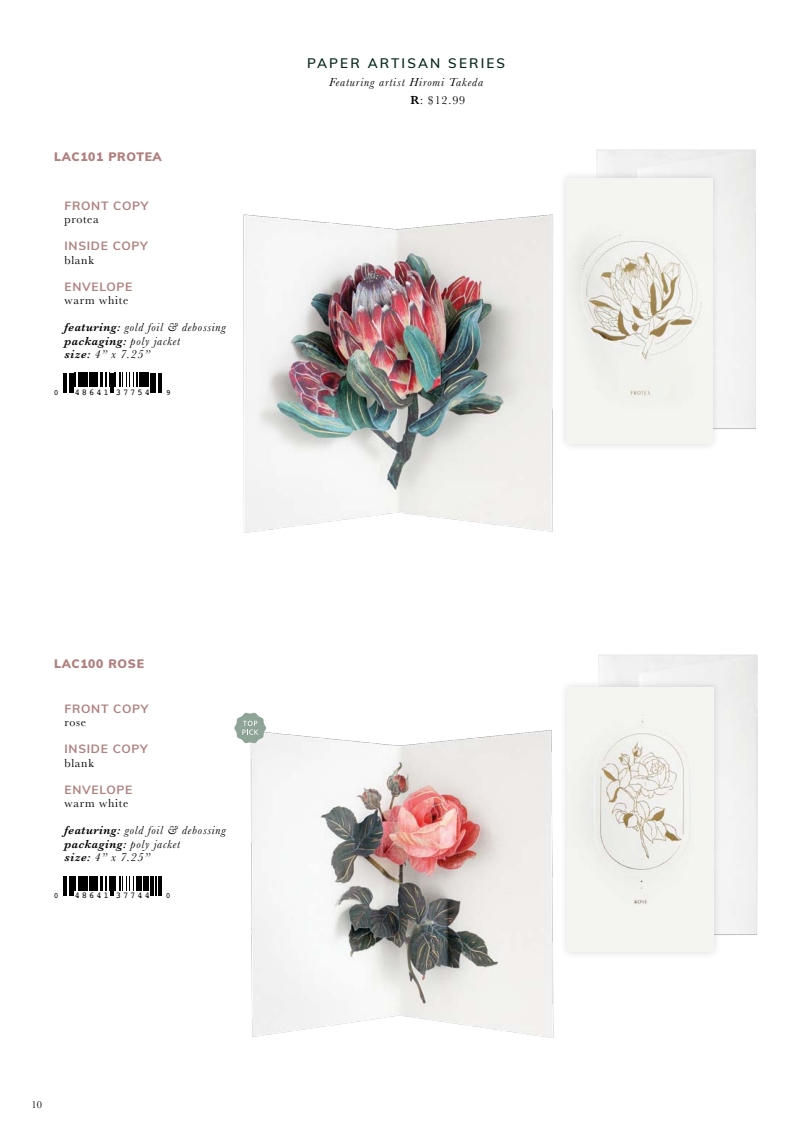
<style>
.page{position:relative;width:810px;height:1134px;background:#fff}
.page>*{position:absolute;margin:0;border:0;box-sizing:border-box;transform-origin:0 0}
.t1{font:600 13.5px "Muli";letter-spacing:.16em;color:#06261b}
.t2{font:italic 12px/13.5px "Baskerville";letter-spacing:.06em;color:#000}
.t3{font:700 12px "Muli";letter-spacing:.06em;color:#af817f}
.t4{font:12px "Baskerville";letter-spacing:.06em;color:#000}
.t5{font:900 12px "Muli";letter-spacing:.06em;color:#af817f}
.t6{font:10.5px "Baskerville";color:#000}
.t7{font:8.85px "Frutiger";letter-spacing:.22em;color:#000}
.t8{font:7.95px "Frutiger";color:#000}
.s1{font-weight:600}
.s2{font-weight:600;font-style:normal}
.s3{font-style:normal}
</style>
<div class="page">
<div style="left:596px;top:149px;width:160px;height:280px;background:#f1f1f1"></div>
<div style="left:598px;top:654px;width:159px;height:281px;background:#f1f1f1"></div>
<div style="left:558px;top:170px;width:162px;height:282px;background:#000;opacity:.15"></div>
<img style="left:566px;top:179px;width:146px;height:264px">
<div style="left:559px;top:679px;width:162px;height:281px;background:#000;opacity:.15"></div>
<img style="left:568px;top:687px;width:146px;height:265px">
<img style="left:243px;top:211px;width:317px;height:322px">
<img style="left:250px;top:730px;width:304px;height:308px">
<svg style="left:63px;top:373px;width:3px;height:19px"></svg>
<hr style="left:69px;top:373px;width:3px;height:19px;background:#000">
<svg style="left:73px;top:373px;width:17px;height:19px"></svg>
<hr style="left:91px;top:373px;width:4px;height:14px;background:#000">
<svg style="left:96px;top:373px;width:41px;height:19px"></svg>
<hr style="left:139px;top:373px;width:4px;height:14px;background:#000">
<svg style="left:144px;top:373px;width:1px;height:14px"></svg>
<hr style="left:146px;top:373px;width:3px;height:14px;background:#000">
<hr style="left:151px;top:373px;width:3px;height:19px;background:#000">
<svg style="left:155px;top:373px;width:6px;height:19px"></svg>
<svg style="left:63px;top:877px;width:3px;height:19px"></svg>
<hr style="left:69px;top:877px;width:3px;height:19px;background:#000">
<svg style="left:73px;top:877px;width:17px;height:19px"></svg>
<hr style="left:91px;top:877px;width:4px;height:14px;background:#000">
<svg style="left:96px;top:877px;width:41px;height:19px"></svg>
<hr style="left:138px;top:877px;width:4px;height:14px;background:#000">
<svg style="left:144px;top:877px;width:1px;height:14px"></svg>
<hr style="left:146px;top:877px;width:3px;height:14px;background:#000">
<hr style="left:151px;top:877px;width:3px;height:19px;background:#000">
<svg style="left:156px;top:877px;width:5px;height:19px"></svg>
<svg style="left:234px;top:712px;width:32px;height:32px"></svg>
<p class="t5" style="left:54px;top:148px;width:109px">LAC101 PROTEA</p>
<p class="t3" style="left:64px;top:197px;width:85px">FRONT COPY</p>
<p class="t4" style="left:64px;top:212px;width:36px">protea</p>
<p class="t3" style="left:64px;top:237px;width:85px">INSIDE COPY</p>
<p class="t4" style="left:64px;top:252px;width:31px">blank</p>
<p class="t3" style="left:64px;top:278px;width:69px">ENVELOPE</p>
<p class="t4" style="left:64px;top:293px;width:65px">warm white</p>
<p class="t2" style="left:64px;top:321px;width:163px"><span class="s1">featuring:</span> gold foil &amp; debossing <span class="s1">packaging:</span> poly jacket<br><span class="s1">size:</span> 4” x 7.25”</p>
<p class="t8" style="left:54px;top:386px;width:6px">0</p>
<p class="t7" style="left:75px;top:385px;width:77px">48641 37754</p>
<p class="t8" style="left:166px;top:386px;width:6px">9</p>
<p class="t1" style="left:307px;top:53px;width:199px">PAPER ARTISAN SERIES</p>
<p class="t2" style="left:410px;top:73px;width:74px;line-height:18px;text-indent:-81px">Featuring artist Hiromi Takeda<br><span class="s2">R</span><span class="s3">: $12.99</span></p>
<p class="t5" style="left:54px;top:654px;width:91px">LAC100 ROSE</p>
<p class="t3" style="left:64px;top:700px;width:85px">FRONT COPY</p>
<p class="t4" style="left:64px;top:715px;width:23px">rose</p>
<p class="t3" style="left:64px;top:740px;width:85px">INSIDE COPY</p>
<p class="t4" style="left:64px;top:755px;width:31px">blank</p>
<p class="t3" style="left:64px;top:781px;width:69px">ENVELOPE</p>
<p class="t4" style="left:64px;top:796px;width:65px">warm white</p>
<p class="t2" style="left:64px;top:824px;width:163px"><span class="s1">featuring:</span> gold foil &amp; debossing <span class="s1">packaging:</span> poly jacket<br><span class="s1">size:</span> 4” x 7.25”</p>
<p class="t8" style="left:54px;top:890px;width:6px">0</p>
<p class="t7" style="left:75px;top:889px;width:77px">48641 37744</p>
<p class="t8" style="left:166px;top:890px;width:6px">0</p>
<p class="t6" style="left:32px;top:1098px;width:12px">10</p>
</div>
